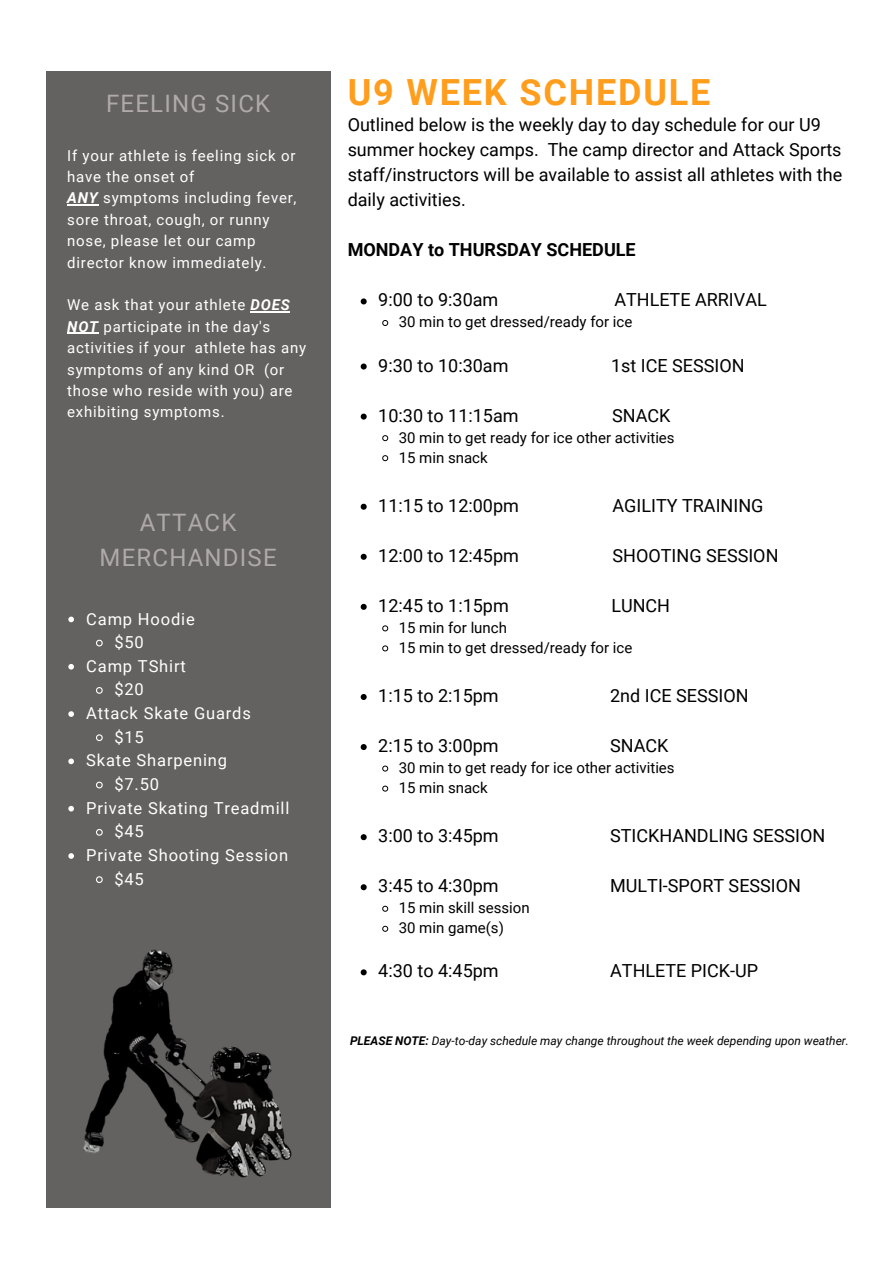
<style>
.page{position:relative;width:894px;height:1264px;background:#fff}
.page>*{position:absolute;margin:0;border:0;box-sizing:border-box;transform-origin:0 0}
.t1{font:700 36px "Roboto";letter-spacing:.05em;color:#ff9d1c}
.t2{font:24px "Roboto";letter-spacing:.05em;color:#afa9ab}
.t3{font:18px/25px "Roboto";color:#000}
.t4{font:700 18px "Roboto";color:#000}
.t5{font:16.5px "Roboto";letter-spacing:.05em;color:#fff}
.t6{font:15px/21.5px "Roboto";letter-spacing:.05em;color:#fff}
.t7{font:15px "Roboto";color:#000}
.t8{font:italic 12px "Roboto";color:#000}
.s1{font-weight:700;font-style:italic}
.s2{font-weight:700}
</style>
<div class="page">
<div style="left:46px;top:71px;width:284px;height:1136px;background:#646161"></div>
<hr style="left:67px;top:204px;width:32px;height:1px;background:#fff">
<hr style="left:250px;top:311px;width:40px;height:1px;background:#fff">
<hr style="left:67px;top:333px;width:32px;height:1px;background:#fff">
<img style="left:46px;top:940px;width:321px;height:268px">
<svg style="left:360px;top:298px;width:6px;height:6px"></svg>
<svg style="left:382px;top:320px;width:7px;height:6px"></svg>
<svg style="left:360px;top:363px;width:6px;height:6px"></svg>
<svg style="left:360px;top:413px;width:6px;height:6px"></svg>
<svg style="left:382px;top:435px;width:7px;height:7px"></svg>
<svg style="left:382px;top:455px;width:7px;height:7px"></svg>
<svg style="left:360px;top:503px;width:6px;height:6px"></svg>
<svg style="left:360px;top:554px;width:6px;height:6px"></svg>
<svg style="left:360px;top:604px;width:6px;height:6px"></svg>
<svg style="left:382px;top:625px;width:7px;height:7px"></svg>
<svg style="left:382px;top:645px;width:7px;height:7px"></svg>
<svg style="left:360px;top:694px;width:6px;height:6px"></svg>
<svg style="left:360px;top:744px;width:6px;height:6px"></svg>
<svg style="left:382px;top:765px;width:7px;height:7px"></svg>
<svg style="left:382px;top:785px;width:7px;height:7px"></svg>
<svg style="left:360px;top:834px;width:6px;height:6px"></svg>
<svg style="left:360px;top:884px;width:6px;height:6px"></svg>
<svg style="left:382px;top:905px;width:7px;height:7px"></svg>
<svg style="left:382px;top:925px;width:7px;height:7px"></svg>
<svg style="left:360px;top:969px;width:6px;height:6px"></svg>
<svg style="left:68px;top:616px;width:6px;height:6px"></svg>
<svg style="left:96px;top:639px;width:7px;height:8px"></svg>
<svg style="left:68px;top:664px;width:6px;height:5px"></svg>
<svg style="left:96px;top:687px;width:7px;height:7px"></svg>
<svg style="left:68px;top:711px;width:6px;height:6px"></svg>
<svg style="left:96px;top:734px;width:7px;height:8px"></svg>
<svg style="left:68px;top:758px;width:6px;height:6px"></svg>
<svg style="left:96px;top:781px;width:7px;height:8px"></svg>
<svg style="left:68px;top:805px;width:6px;height:6px"></svg>
<svg style="left:96px;top:829px;width:7px;height:7px"></svg>
<svg style="left:68px;top:853px;width:6px;height:5px"></svg>
<svg style="left:96px;top:876px;width:7px;height:7px"></svg>
<p class="t2" style="left:106px;top:90px;width:166px">FEELING SICK</p>
<p class="t6" style="left:67px;top:145px;width:231px">If your athlete is feeling sick or have the onset of<br><span class="s1">ANY</span> symptoms including fever, sore throat, cough, or runny nose, please let our camp director know immediately.</p>
<p class="t6" style="left:67px;top:294px;width:240px">We ask that your athlete <span class="s1">DOES<br>NOT</span> participate in the day's activities if your athlete has any symptoms of any kind OR (or those who reside with you) are exhibiting symptoms.</p>
<p class="t2" style="left:140px;top:508px;width:98px">ATTACK</p>
<p class="t2" style="left:99px;top:543px;width:179px">MERCHANDISE</p>
<p class="t5" style="left:86px;top:609px;width:110px">Camp Hoodie</p>
<p class="t5" style="left:114px;top:633px;width:31px">$50</p>
<p class="t5" style="left:86px;top:656px;width:101px">Camp TShirt</p>
<p class="t5" style="left:114px;top:680px;width:31px">$20</p>
<p class="t5" style="left:86px;top:703px;width:166px">Attack Skate Guards</p>
<p class="t5" style="left:114px;top:727px;width:31px">$15</p>
<p class="t5" style="left:86px;top:751px;width:142px">Skate Sharpening</p>
<p class="t5" style="left:114px;top:774px;width:46px">$7.50</p>
<p class="t5" style="left:86px;top:798px;width:204px">Private Skating Treadmill</p>
<p class="t5" style="left:114px;top:822px;width:31px">$45</p>
<p class="t5" style="left:86px;top:845px;width:203px">Private Shooting Session</p>
<p class="t5" style="left:114px;top:869px;width:31px">$45</p>
<p class="t1" style="left:347px;top:71px;width:364px">U9 WEEK SCHEDULE</p>
<p class="t3" style="left:347px;top:112px;width:496px">Outlined below is the weekly day to day schedule for our U9 summer hockey camps. The camp director and Attack Sports staff/instructors will be available to assist all athletes with the daily activities.</p>
<p class="t4" style="left:347px;top:240px;width:289px">MONDAY to THURSDAY SCHEDULE</p>
<p class="t3" style="left:378px;top:288px;width:121px">9:00 to 9:30am</p>
<p class="t3" style="left:614px;top:288px;width:154px">ATHLETE ARRIVAL</p>
<p class="t7" style="left:398px;top:313px;width:235px">30 min to get dressed/ready for ice</p>
<p class="t3" style="left:378px;top:353px;width:132px">9:30 to 10:30am</p>
<p class="t3" style="left:611px;top:353px;width:135px">1st ICE SESSION</p>
<p class="t3" style="left:378px;top:403px;width:142px">10:30 to 11:15am</p>
<p class="t3" style="left:612px;top:403px;width:60px">SNACK</p>
<p class="t7" style="left:398px;top:429px;width:277px">30 min to get ready for ice other activities</p>
<p class="t7" style="left:398px;top:449px;width:90px">15 min snack</p>
<p class="t3" style="left:378px;top:493px;width:142px">11:15 to 12:00pm</p>
<p class="t3" style="left:612px;top:493px;width:152px">AGILITY TRAINING</p>
<p class="t3" style="left:378px;top:543px;width:142px">12:00 to 12:45pm</p>
<p class="t3" style="left:612px;top:543px;width:167px">SHOOTING SESSION</p>
<p class="t3" style="left:378px;top:593px;width:132px">12:45 to 1:15pm</p>
<p class="t3" style="left:611px;top:593px;width:60px">LUNCH</p>
<p class="t7" style="left:398px;top:619px;width:110px">15 min for lunch</p>
<p class="t7" style="left:398px;top:639px;width:235px">15 min to get dressed/ready for ice</p>
<p class="t3" style="left:378px;top:683px;width:122px">1:15 to 2:15pm</p>
<p class="t3" style="left:610px;top:683px;width:140px">2nd ICE SESSION</p>
<p class="t3" style="left:378px;top:733px;width:122px">2:15 to 3:00pm</p>
<p class="t3" style="left:610px;top:733px;width:60px">SNACK</p>
<p class="t7" style="left:398px;top:759px;width:277px">30 min to get ready for ice other activities</p>
<p class="t7" style="left:398px;top:779px;width:90px">15 min snack</p>
<p class="t3" style="left:378px;top:823px;width:122px">3:00 to 3:45pm</p>
<p class="t3" style="left:610px;top:823px;width:217px">STICKHANDLING SESSION</p>
<p class="t3" style="left:378px;top:873px;width:122px">3:45 to 4:30pm</p>
<p class="t3" style="left:610px;top:873px;width:192px">MULTI-SPORT SESSION</p>
<p class="t7" style="left:398px;top:899px;width:132px">15 min skill session</p>
<p class="t7" style="left:398px;top:919px;width:107px">30 min game(s)</p>
<p class="t3" style="left:378px;top:958px;width:122px">4:30 to 4:45pm</p>
<p class="t3" style="left:610px;top:958px;width:149px">ATHLETE PICK-UP</p>
<p class="t8" style="left:350px;top:1034px;width:500px"><span class="s2">PLEASE NOTE:</span> Day-to-day schedule may change throughout the week depending upon weather.</p>
</div>
